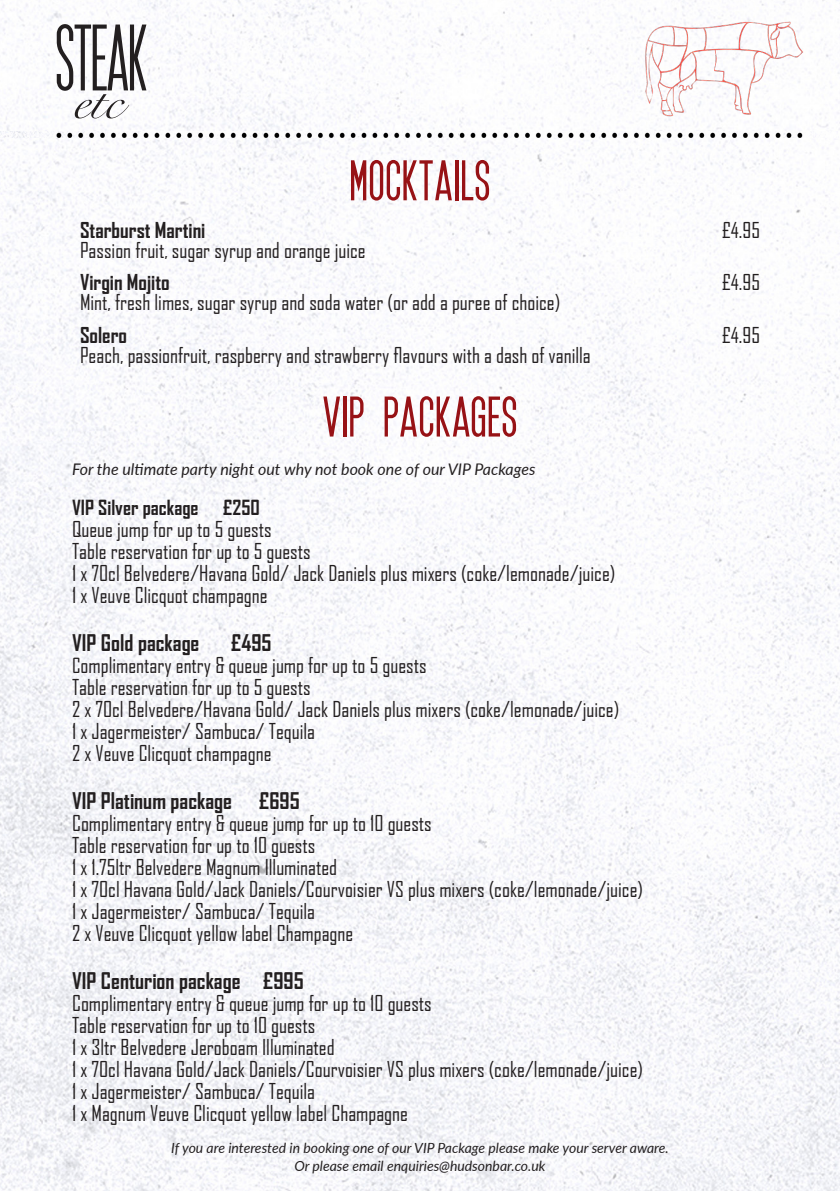
<style>
.page{position:relative;width:840px;height:1191px;background:#fff}
.page>*{position:absolute;margin:0;border:0;box-sizing:border-box;transform-origin:0 0}
.t1{font:80px "SF Movie Poster";letter-spacing:.02em;color:#971216}
.t2{font:700 22px "Agency FB";color:#231f20}
.t3{font:21px "Agency FB";color:#231f20}
.t4{font:700 21px "Agency FB";color:#231f20}
.t5{font:700 20px "Agency FB";color:#231f20}
.t6{font:italic 16px "Lato";color:#231f20}
.t7{font:italic 14px "Lato";color:#231f20}
.s1{font-size:20px}
</style>
<div class="page">
<img style="left:0;top:0;width:839px;height:1191px">
<svg style="left:57px;top:24px;width:89px;height:94px"></svg>
<img style="left:641px;top:21px;width:161px;height:97px">
<img style="left:0;top:131px;width:839px;height:7px">
<p class="t1" style="left:350px;top:131px;width:141px">mocktails</p>
<p class="t4" style="left:80px;top:217px;width:127px">Starburst Martini</p>
<p class="t3" style="left:80px;top:238px;width:287px">Passion fruit, sugar syrup and orange juice</p>
<p class="t4" style="left:80px;top:269px;width:91px">Virgin Mojito</p>
<p class="t3" style="left:80px;top:290px;width:481px">Mint, fresh limes, sugar syrup and soda water (or add a puree of choice)</p>
<p class="t4" style="left:80px;top:321px;width:49px">Solero</p>
<p class="t3" style="left:80px;top:342px;width:512px">Peach, passionfruit, raspberry and strawberry flavours with a dash of vanilla</p>
<p class="t1" style="left:323px;top:367px;width:195px">vip packages</p>
<p class="t6" style="left:72px;top:457px;width:464px">For the ultimate party night out why not book one of our VIP Packages</p>
<p class="t5" style="left:72px;top:494px;width:189px">VIP Silver package £250</p>
<p class="t3" style="left:72px;top:516px;width:201px">Queue jump for up to 5 guests</p>
<p class="t3" style="left:72px;top:538px;width:240px">Table reservation for up to 5 guests</p>
<p class="t3" style="left:72px;top:560px;width:544px">1 x 70cl Belvedere/Havana Gold/ Jack Daniels plus mixers (coke/lemonade/juice)</p>
<p class="t3" style="left:72px;top:582px;width:197px">1 x Veuve Clicquot champagne</p>
<p class="t2" style="left:72px;top:628px;width:129px">VIP Gold package</p>
<p class="t2" style="left:231px;top:628px;width:42px">£495</p>
<p class="t3" style="left:72px;top:652px;width:356px"><span class="s1">C</span>omplimentary entry &amp; queue jump for up to 5 guests</p>
<p class="t3" style="left:72px;top:674px;width:240px">Table reservation for up to 5 guests</p>
<p class="t3" style="left:72px;top:696px;width:548px">2 x 70cl Belvedere/Havana Gold/ Jack Daniels plus mixers (coke/lemonade/juice)</p>
<p class="t3" style="left:72px;top:718px;width:244px">1 x Jagermeister/ Sambuca/ Tequila</p>
<p class="t3" style="left:72px;top:740px;width:201px">2 x Veuve Clicquot champagne</p>
<p class="t2" style="left:72px;top:786px;width:229px">VIP Platinum package £695</p>
<p class="t3" style="left:72px;top:810px;width:361px">Complimentary entry &amp; queue jump for up to 10 guests</p>
<p class="t3" style="left:72px;top:832px;width:245px">Table reservation for up to 10 guests</p>
<p class="t3" style="left:72px;top:854px;width:266px">1 x 1.75ltr Belvedere Magnum Illuminated</p>
<p class="t3" style="left:72px;top:876px;width:572px">1 x 70cl Havana Gold/Jack Daniels/Courvoisier VS plus mixers (coke/lemonade/juice)</p>
<p class="t3" style="left:72px;top:898px;width:244px">1 x Jagermeister/ Sambuca/ Tequila</p>
<p class="t3" style="left:72px;top:920px;width:282px">2 x Veuve Clicquot yellow label Champagne</p>
<p class="t2" style="left:72px;top:966px;width:233px">VIP Centurion package £995</p>
<p class="t3" style="left:72px;top:990px;width:361px">Complimentary entry &amp; queue jump for up to 10 guests</p>
<p class="t3" style="left:72px;top:1012px;width:245px">Table reservation for up to 10 guests</p>
<p class="t3" style="left:72px;top:1034px;width:264px">1 x 3ltr Belvedere Jeroboam Illuminated</p>
<p class="t3" style="left:72px;top:1056px;width:572px">1 x 70cl Havana Gold/Jack Daniels/Courvoisier VS plus mixers (coke/lemonade/juice)</p>
<p class="t3" style="left:72px;top:1078px;width:244px">1 x Jagermeister/ Sambuca/ Tequila</p>
<p class="t3" style="left:72px;top:1100px;width:337px">1 x Magnum Veuve Clicquot yellow label Champagne</p>
<p class="t7" style="left:171px;top:1137px;width:498px">If you are interested in booking one of our VIP Package please make your server aware.</p>
<p class="t7" style="left:294px;top:1155px;width:252px">Or please email enquiries@hudsonbar.co.uk</p>
<p class="t3" style="left:721px;top:218px;width:39px">£4.95</p>
<p class="t3" style="left:721px;top:270px;width:39px">£4.95</p>
<p class="t3" style="left:721px;top:322px;width:39px">£4.95</p>
</div>
